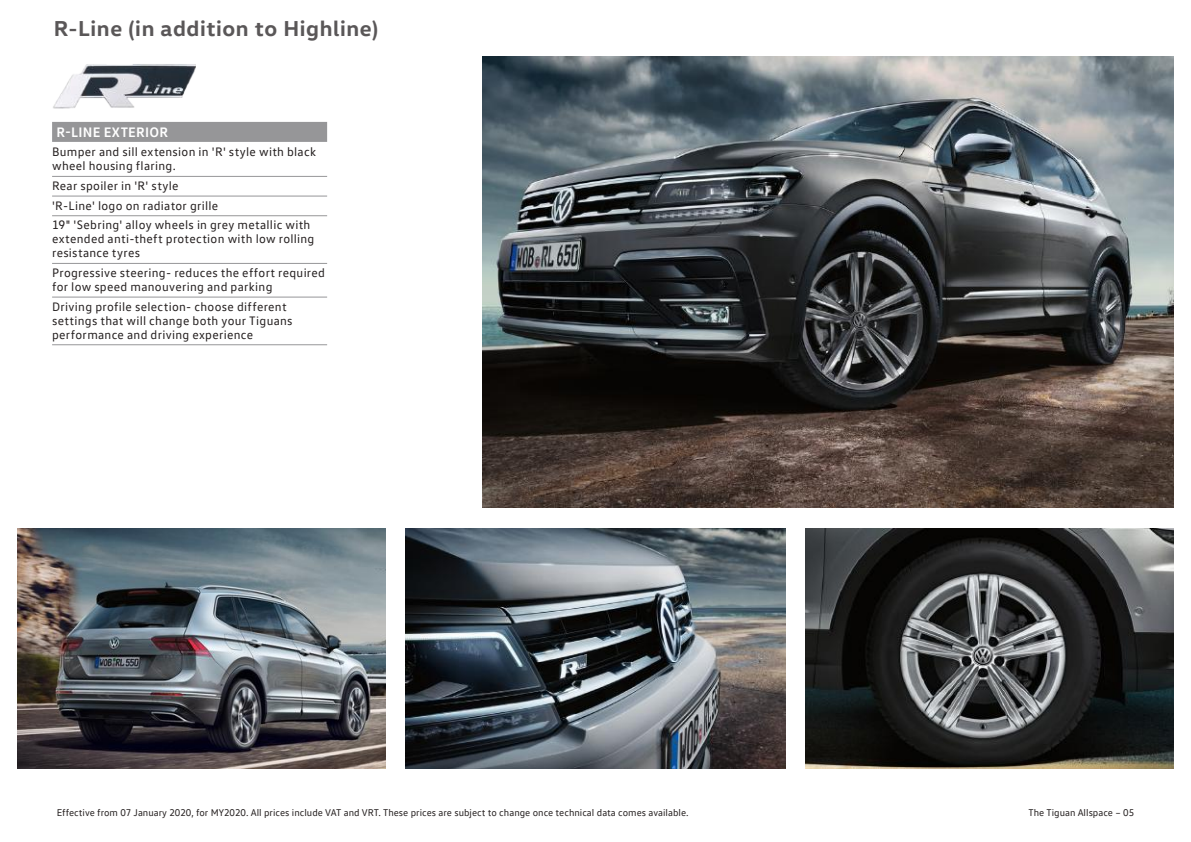
<style>
.page{position:relative;width:1191px;height:842px;background:#fff}
.page>*{position:absolute;margin:0;border:0;box-sizing:border-box;transform-origin:0 0}
.t1{font:700 22px "VW Head";letter-spacing:.025em;color:#5a5758}
.t2{font:700 14px "VW Text";letter-spacing:.02em;color:#fff}
.t3{font:12.4px/14px "VW Text";letter-spacing:.025em;color:#241f1f}
.t4{font:10px "VW Text";color:#241f1f}
</style>
<div class="page">
<div style="left:52px;top:122px;width:275px;height:20px;background:#969698"></div>
<hr style="left:52px;top:176px;width:275px;height:1px;background:#969698">
<hr style="left:52px;top:196px;width:275px;height:1px;background:#969698">
<hr style="left:52px;top:215px;width:275px;height:1px;background:#969698">
<hr style="left:52px;top:263px;width:275px;height:1px;background:#969698">
<hr style="left:52px;top:297px;width:275px;height:1px;background:#969698">
<hr style="left:52px;top:344px;width:275px;height:1px;background:#969698">
<img style="left:17px;top:529px;width:369px;height:240px">
<img style="left:482px;top:57px;width:692px;height:451px">
<img style="left:405px;top:529px;width:380px;height:240px">
<img style="left:805px;top:529px;width:369px;height:240px">
<img style="left:53px;top:64px;width:142px;height:45px">
<h1 class="t1" style="left:54px;top:14px;width:326px">R-Line (in addition to Highline)</h1>
<p class="t2" style="left:56px;top:123px;width:113px">R-LINE EXTERIOR</p>
<p class="t3" style="left:52px;top:145px;width:265px">Bumper and sill extension in 'R' style with black wheel housing flaring.</p>
<p class="t3" style="left:52px;top:176px;width:260px;line-height:19.6px">Rear spoiler in 'R' style<br>'R-Line' logo on radiator grille<br>19" 'Sebring' alloy wheels in grey metallic with</p>
<p class="t3" style="left:52px;top:232px;width:264px">extended anti-theft protection with low rolling resistance tyres</p>
<p class="t3" style="left:52px;top:266px;width:274px">Progressive steering- reduces the effort required for low speed manouvering and parking</p>
<p class="t3" style="left:52px;top:299px;width:242px">Driving profile selection- choose different settings that will change both your Tiguans performance and driving experience</p>
<p class="t4" style="left:57px;top:807px;width:633px">Effective from 07 January 2020, for MY2020. All prices include VAT and VRT. These prices are subject to change once technical data comes available.</p>
<p class="t4" style="left:1028px;top:807px;width:107px">The Tiguan Allspace – 05</p>
</div>
